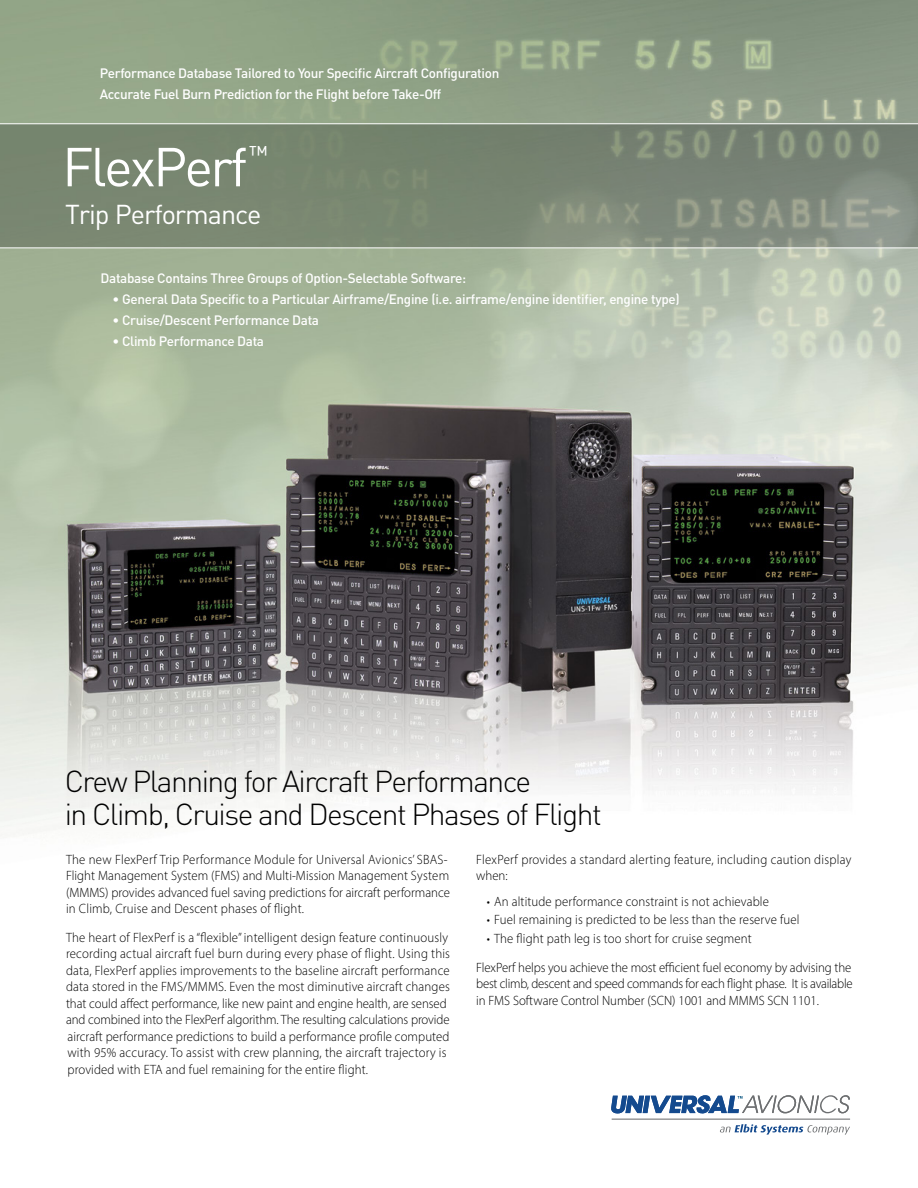
<style>
.page{position:relative;width:918px;height:1188px;background:#fff}
.page>*{position:absolute;margin:0;border:0;box-sizing:border-box;transform-origin:0 0}
.t1{font:54px "DIN Pro";letter-spacing:-.05em;color:#fff}
.t2{font:300 30px/33px "DIN Pro";letter-spacing:-.05em;color:#000}
.t3{font:27px "DIN Pro";letter-spacing:-.04em;color:#fff}
.t4{font:22.5px "DIN Pro";color:#fff}
.t5{font:300 13.5px/16.5px "Myriad Pro";letter-spacing:.01em;color:#000;scale:.95 1}
.t6{font:500 13.5px/21px "DIN Pro";letter-spacing:-.025em;color:#fff}
.t7{font:300 13.5px/16.5px "Myriad Pro";letter-spacing:-.02em;color:#000;scale:.95 1}
</style>
<div class="page">
<img style="left:0;top:0;width:918px;height:836px">
<svg style="left:0;top:124px;width:918px;height:123px;background:#7b8775"></svg>
<hr style="left:0;top:247px;width:918px;height:1px;background:#fff">
<hr style="left:0;top:123px;width:918px;height:1px;background:#fff">
<svg style="left:720px;top:1124px;width:130px;height:11px"></svg>
<hr style="left:612px;top:1119px;width:238px;height:1px;background:#6d6f71">
<svg style="left:611px;top:1095px;width:239px;height:19px"></svg>
<p class="t6" style="left:100px;top:62px;width:401px">Performance Database Tailored to Your Specific Aircraft Configuration<br>Accurate Fuel Burn Prediction for the Flight before Take-Off</p>
<h1 class="t1" style="left:62px;top:130px;width:187px">FlexPerf</h1>
<h3 class="t4" style="left:249px;top:139px;width:20px">™</h3>
<h3 class="t3" style="left:65px;top:196px;width:198px">Trip Performance</h3>
<p class="t6" style="left:101px;top:267px;width:367px">Database Contains Three Groups of Option-Selectable Software:</p>
<p class="t6" style="left:113px;top:288px;width:569px">• General Data Specific to a Particular Airframe/Engine (i.e. airframe/engine identifier, engine type)</p>
<p class="t6" style="left:113px;top:309px;width:208px">• Cruise/Descent Performance Data</p>
<p class="t6" style="left:113px;top:330px;width:153px">• Climb Performance Data</p>
<h2 class="t2" style="left:65px;top:764px;width:539px">Crew Planning for Aircraft Performance<br>in Climb, Cruise and Descent Phases of Flight</h2>
<p class="t5" style="left:66px;top:851px;width:406px">The new FlexPerf Trip Performance Module for Universal Avionics’ SBAS-Flight Management System (FMS) and Multi-Mission Management System (MMMS) provides advanced fuel saving predictions for aircraft performance in Climb, Cruise and Descent phases of flight.</p>
<p class="t5" style="left:66px;top:929px;width:406px">The heart of FlexPerf is a “flexible” intelligent design feature continuously recording actual aircraft fuel burn during every phase of flight. Using this data, FlexPerf applies improvements to the baseline aircraft performance data stored in the FMS/MMMS. Even the most diminutive aircraft changes that could affect performance, like new paint and engine health, are sensed and combined into the FlexPerf algorithm. The resulting calculations provide aircraft performance predictions to build a performance profile computed with 95% accuracy. To assist with crew planning, the aircraft trajectory is provided with ETA and fuel remaining for the entire flight.</p>
<p class="t5" style="left:476px;top:851px;width:397px">FlexPerf provides a standard alerting feature, including caution display when:</p>
<p class="t5" style="left:487px;top:893px;width:299px">• An altitude performance constraint is not achievable</p>
<p class="t5" style="left:487px;top:911px;width:331px">• Fuel remaining is predicted to be less than the reserve fuel</p>
<p class="t5" style="left:476px;top:925px;width:396px;line-height:28.5px;text-indent:11px">• The flight path leg is too short for cruise segment<br>FlexPerf helps you achieve the most efficient fuel economy by advising the</p>
<p class="t7" style="left:476px;top:976px;width:398px">best climb, descent and speed commands for each flight phase. It is available in FMS Software Control Number (SCN) 1001 and MMMS SCN 1101.</p>
</div>
